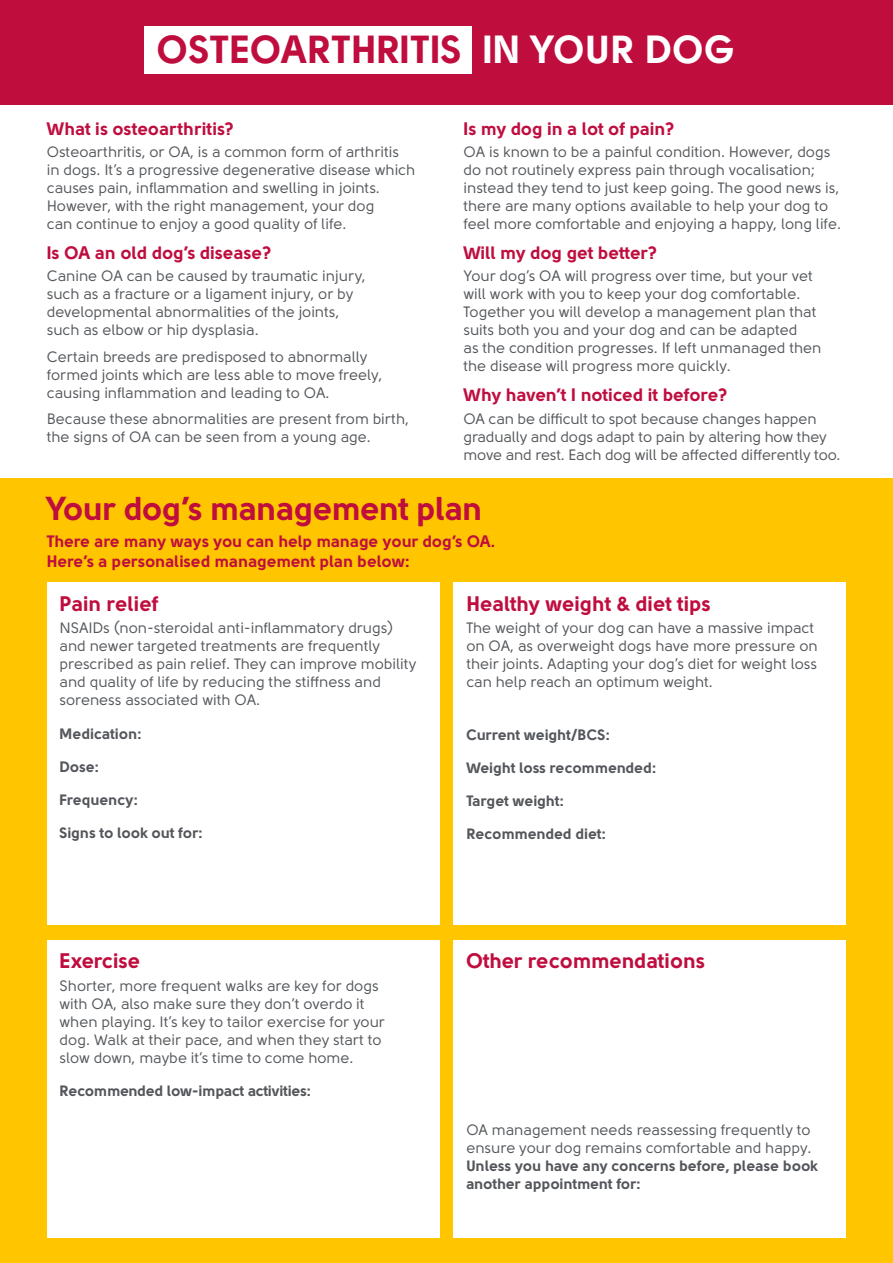
<style>
.page{position:relative;width:893px;height:1263px;background:#fff}
.page>*{position:absolute;margin:0;border:0;box-sizing:border-box;transform-origin:0 0}
.t1{font:39px "Solomon Sans Bold";color:#bf0d3e}
.t2{font:33px "Solomon Sans Bold";letter-spacing:-.01em;color:#bf0d3e}
.t3{font:21px "Solomon Sans Bold";color:#bf0d3e}
.t4{font:18px "Solomon Sans Bold";color:#bf0d3e}
.t5{font:16.5px/19.5px "Solomon Sans Bold";color:#bf0d3e}
.t6{font:15px/18px "Solomon Sans Normal";color:#53565a}
.t7{font:15px/18px "Solomon Sans Bold";color:#53565a}
.s1{color:#fff}
</style>
<div class="page">
<div style="left:0;top:0;width:893px;height:104px;background:#bf0d3e"></div>
<div style="left:0;top:478px;width:893px;height:785px;background:#ffc600"></div>
<div style="left:47px;top:583px;width:392px;height:342px;background:#fff"></div>
<div style="left:47px;top:940px;width:392px;height:297px;background:#fff"></div>
<div style="left:454px;top:940px;width:392px;height:297px;background:#fff"></div>
<div style="left:454px;top:583px;width:392px;height:342px;background:#fff"></div>
<div style="left:145px;top:27px;width:327px;height:47px;background:#fff"></div>
<h1 class="t1" style="left:157px;top:27px;width:580px">OSTEOARTHRITIS <span class="s1">IN YOUR DOG</span></h1>
<p class="t4" style="left:463px;top:118px;width:213px">Is my dog in a lot of pain?</p>
<p class="t6" style="left:463px;top:143px;width:379px">OA is known to be a painful condition. However, dogs do not routinely express pain through vocalisation; instead they tend to just keep going. The good news is, there are many options available to help your dog to feel more comfortable and enjoying a happy, long life.</p>
<p class="t4" style="left:463px;top:242px;width:196px">Will my dog get better?</p>
<p class="t6" style="left:463px;top:267px;width:359px">Your dog’s OA will progress over time, but your vet will work with you to keep your dog comfortable.<br>Together you will develop a management plan that suits both you and your dog and can be adapted<br>as the condition progresses. If left unmanaged then the disease will progress more quickly.</p>
<p class="t4" style="left:463px;top:384px;width:266px">Why haven’t I noticed it before?</p>
<p class="t6" style="left:463px;top:409px;width:379px">OA can be difficult to spot because changes happen gradually and dogs adapt to pain by altering how they move and rest. Each dog will be affected differently too.</p>
<h2 class="t2" style="left:47px;top:488px;width:438px">Your dog’s management plan</h2>
<p class="t5" style="left:47px;top:531px;width:450px">There are many ways you can help manage your dog’s OA.<br>Here’s a personalised management plan below:</p>
<h3 class="t3" style="left:60px;top:591px;width:101px">Pain relief</h3>
<p class="t6" style="left:60px;top:619px;width:358px">NSAIDs (non-steroidal anti-inflammatory drugs) and newer targeted treatments are frequently prescribed as pain relief. They can improve mobility and quality of life by reducing the stiffness and soreness associated with OA.</p>
<p class="t7" style="left:60px;top:724px;width:84px">Medication:</p>
<p class="t7" style="left:60px;top:758px;width:41px">Dose:</p>
<p class="t7" style="left:60px;top:791px;width:80px">Frequency:</p>
<p class="t7" style="left:60px;top:824px;width:145px">Signs to look out for:</p>
<p class="t4" style="left:47px;top:118px;width:189px">What is osteoarthritis?</p>
<p class="t6" style="left:47px;top:143px;width:370px">Osteoarthritis, or OA, is a common form of arthritis in dogs. It’s a progressive degenerative disease which causes pain, inflammation and swelling in joints.<br>However, with the right management, your dog<br>can continue to enjoy a good quality of life.</p>
<p class="t4" style="left:47px;top:242px;width:227px">Is OA an old dog’s disease?</p>
<p class="t6" style="left:47px;top:267px;width:321px">Canine OA can be caused by traumatic injury, such as a fracture or a ligament injury, or by developmental abnormalities of the joints, such as elbow or hip dysplasia.</p>
<p class="t6" style="left:47px;top:348px;width:337px">Certain breeds are predisposed to abnormally formed joints which are less able to move freely, causing inflammation and leading to OA.</p>
<p class="t6" style="left:47px;top:410px;width:364px">Because these abnormalities are present from birth, the signs of OA can be seen from a young age.</p>
<h3 class="t3" style="left:466px;top:591px;width:246px">Healthy weight &amp; diet tips</h3>
<p class="t6" style="left:466px;top:619px;width:353px">The weight of your dog can have a massive impact on OA, as overweight dogs have more pressure on their joints. Adapting your dog’s diet for weight loss can help reach an optimum weight.</p>
<p class="t7" style="left:466px;top:726px;width:145px">Current weight/BCS:</p>
<p class="t7" style="left:466px;top:759px;width:192px">Weight loss recommended:</p>
<p class="t7" style="left:466px;top:792px;width:99px">Target weight:</p>
<p class="t7" style="left:466px;top:825px;width:141px">Recommended diet:</p>
<h3 class="t3" style="left:60px;top:948px;width:82px">Exercise</h3>
<p class="t6" style="left:60px;top:976px;width:327px">Shorter, more frequent walks are key for dogs with OA, also make sure they don’t overdo it when playing. It’s key to tailor exercise for your dog. Walk at their pace, and when they start to slow down, maybe it’s time to come home.</p>
<p class="t7" style="left:60px;top:1082px;width:253px">Recommended low-impact activities:</p>
<h3 class="t3" style="left:466px;top:948px;width:240px">Other recommendations</h3>
<p class="t6" style="left:466px;top:1121px;width:346px">OA management needs reassessing frequently to ensure your dog remains comfortable and happy.</p>
<p class="t7" style="left:466px;top:1156px;width:353px">Unless you have any concerns before, please book another appointment for:</p>
</div>
